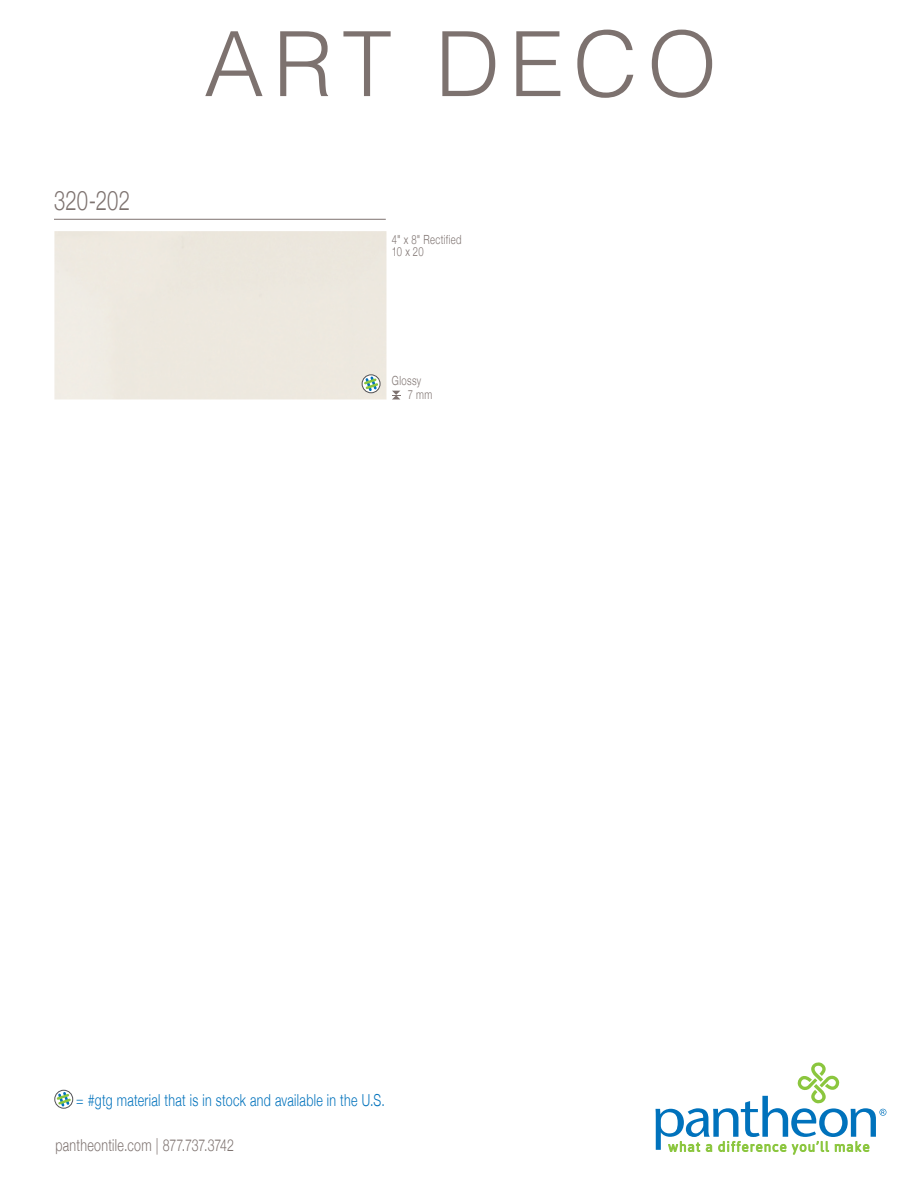
<style>
.page{position:relative;width:918px;height:1188px;background:#fff}
.page>*{position:absolute;margin:0;border:0;box-sizing:border-box;transform-origin:0 0}
.t1{font:300 90px "Helvetica";letter-spacing:.1em;color:#7d726f}
.t2{font:300 27px "Helvetica Neue";letter-spacing:.005em;color:#7d726f;scale:.75 1}
.t3{font:300 16.5px "Helvetica Neue";letter-spacing:.025em;color:#0072bc;scale:.75 1}
.t4{font:300 16.5px "Helvetica Neue";letter-spacing:.02em;color:#7d726f;scale:.75 1}
.t5{font:300 12.6px "Helvetica Neue";letter-spacing:.04em;color:#7d726f;scale:.75 1}
</style>
<div class="page">
<hr style="left:54px;top:219px;width:332px;height:1px;background:#7d726f">
<svg style="left:655px;top:1062px;width:232px;height:93px"></svg>
<div style="left:362px;top:374px;width:18px;height:19px;border:1px solid #515155;border-radius:50%"></div>
<svg style="left:364px;top:376px;width:14px;height:15px"></svg>
<svg style="left:392px;top:391px;width:8px;height:8px"></svg>
<div style="left:54px;top:1090px;width:19px;height:19px;border:1px solid #515155;border-radius:50%"></div>
<svg style="left:57px;top:1092px;width:14px;height:15px"></svg>
<p class="t2" style="left:54px;top:179px;width:103px">320-202</p>
<p class="t1" style="left:204px;top:-12px;width:515px">ART DECO</p>
<p class="t5" style="left:392px;top:229px;width:94px">4" x 8" Rectified</p>
<p class="t5" style="left:392px;top:242px;width:44px">10 x 20</p>
<p class="t5" style="left:392px;top:370px;width:41px">Glossy</p>
<p class="t5" style="left:408px;top:385px;width:34px">7 mm</p>
<p class="t3" style="left:76px;top:1086px;width:413px">= #gtg material that is in stock and available in the U.S.</p>
<p class="t4" style="left:55px;top:1132px;width:240px">pantheontile.com | 877.737.3742</p>
</div>
